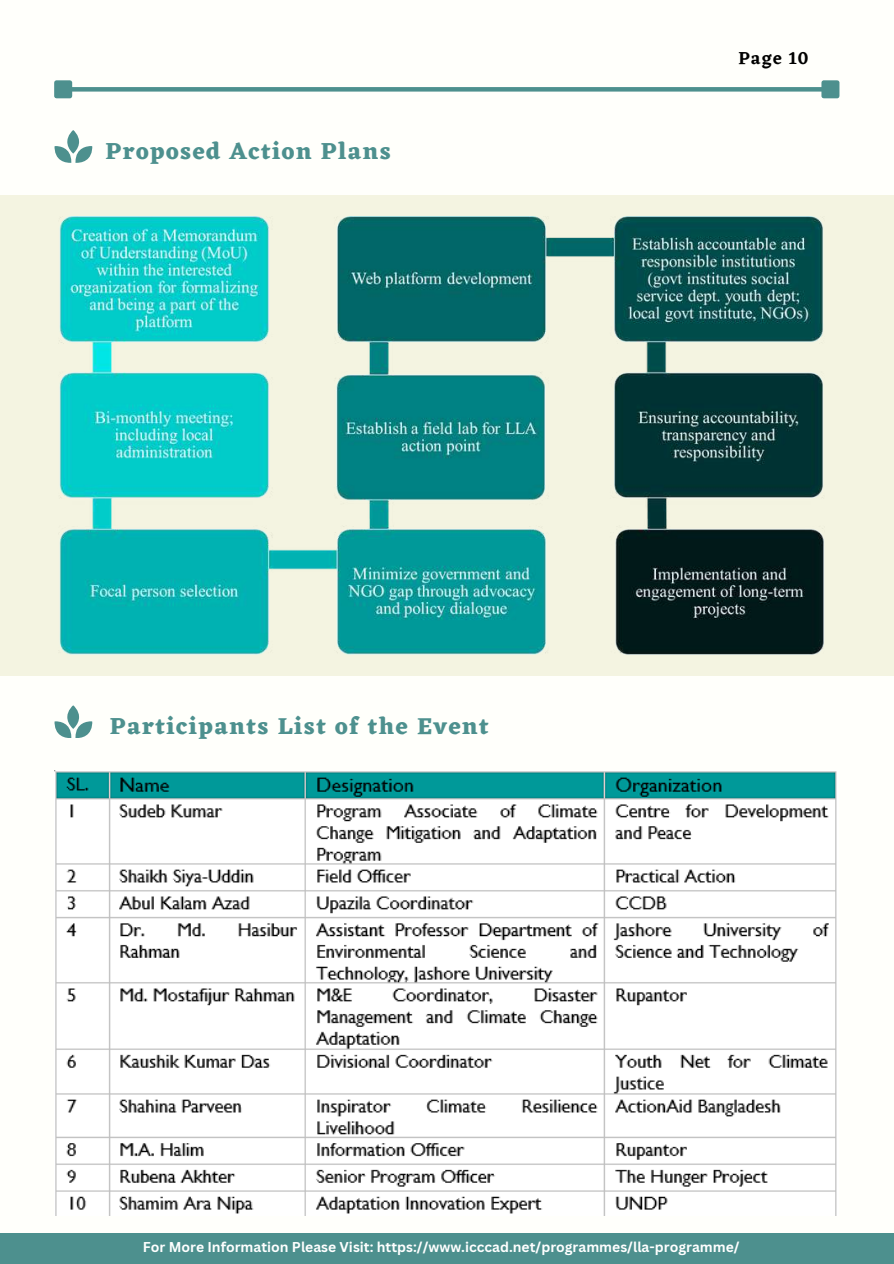
<style>
.page{position:relative;width:894px;height:1264px;background:#fff}
.page>*{position:absolute;margin:0;border:0;box-sizing:border-box;transform-origin:0 0}
.t1{font:700 24px "Eczar";letter-spacing:.06em;color:#4d908e}
.t2{font:600 18px "Eczar";letter-spacing:.06em;color:#000}
.t3{font:700 13.8px "Canva Sans";color:#fff}
</style>
<div class="page">
<div style="left:0;top:0;width:893px;height:1263px;background:#fffffb"></div>
<div style="left:0;top:1232px;width:893px;height:31px;background:#4d908e"></div>
<div style="left:71px;top:87px;width:751px;height:5px;background:#4d908e"></div>
<div style="left:56px;top:83px;width:14px;height:13px;background:#4d908e"></div>
<div style="left:54px;top:80px;width:18px;height:18px;border:4px solid #4d908e"></div>
<div style="left:823px;top:83px;width:14px;height:13px;background:#4d908e"></div>
<div style="left:821px;top:80px;width:18px;height:18px;border:4px solid #4d908e"></div>
<svg style="left:54px;top:130px;width:38px;height:32px"></svg>
<svg style="left:54px;top:705px;width:38px;height:32px"></svg>
<div style="left:0;top:195px;width:893px;height:481px;background:#f4f4e1"></div>
<img style="left:54px;top:770px;width:783px;height:445px">
<img style="left:59px;top:216px;width:765px;height:438px">
<h1 class="t1" style="left:105px;top:136px;width:287px">Proposed Action Plans</h1>
<h1 class="t1" style="left:110px;top:711px;width:380px">Participants List of the Event</h1>
<h2 class="t2" style="left:738px;top:47px;width:71px">Page 10</h2>
<p class="t3" style="left:143px;top:1236px;width:598px">For More Information Please Visit: https://www.icccad.net/programmes/lla-programme/</p>
</div>
